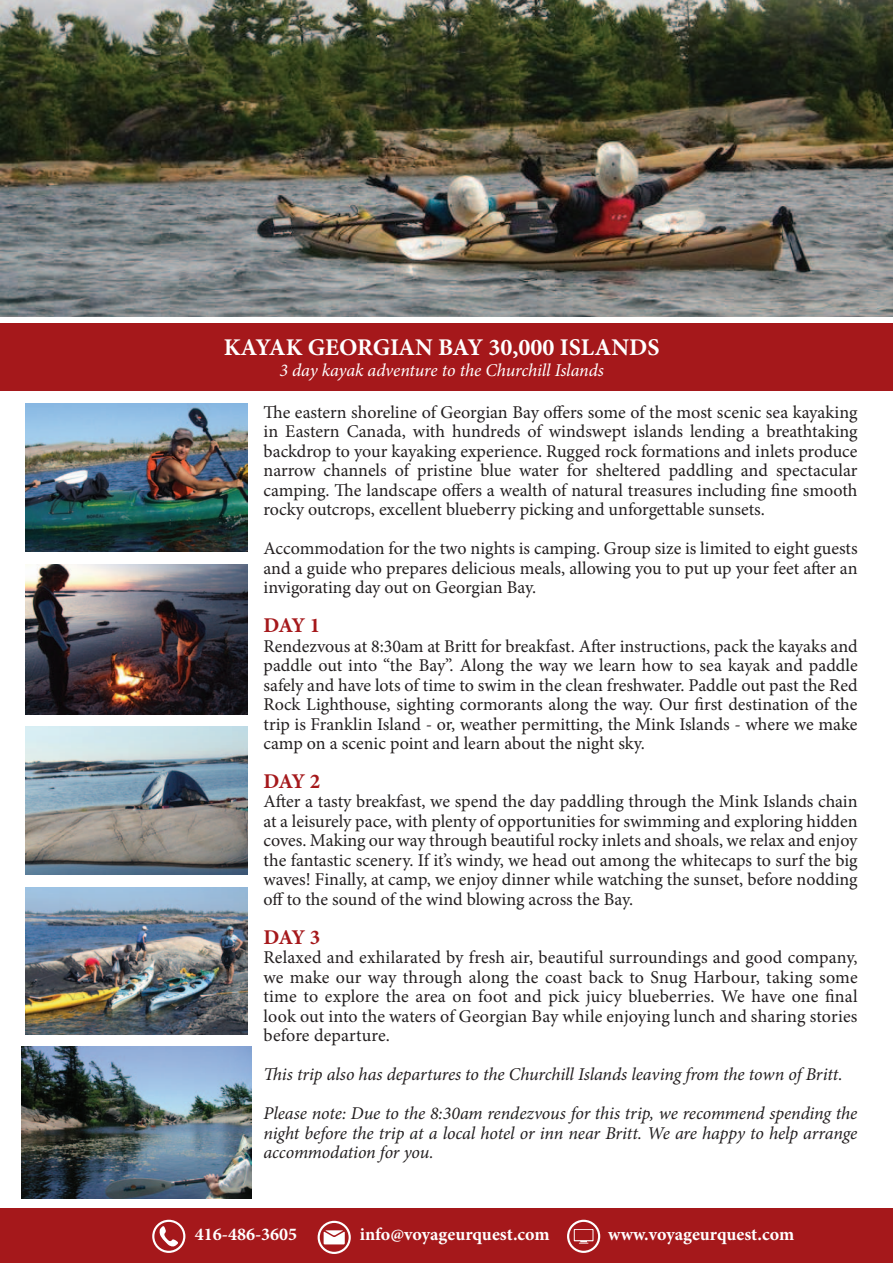
<style>
.page{position:relative;width:893px;height:1263px;background:#fff}
.page>*{position:absolute;margin:0;border:0;box-sizing:border-box;transform-origin:0 0}
.t1{font:700 24px "Minion Pro";color:#fff}
.t2{font:700 21px "Minion Pro";letter-spacing:-.07em;color:#a5181b}
.t3{font:18px/19.5px "Minion Pro";color:#231f20;text-align:justify}
.t4{font:italic 18px/39px "Minion Pro";letter-spacing:-.01em;color:#231f20}
.t5{font:700 18px "Minion Pro";color:#fff}
.t6{font:italic 18px "Minion Pro";letter-spacing:-.01em;color:#fff}
</style>
<div class="page">
<img style="left:1px;top:0;width:892px;height:316px">
<div style="left:1px;top:324px;width:892px;height:67px;background:#a5181b"></div>
<div style="left:1px;top:1209px;width:892px;height:54px;background:#a5181b"></div>
<img style="left:26px;top:727px;width:221px;height:147px">
<img style="left:26px;top:887px;width:221px;height:147px">
<img style="left:26px;top:404px;width:221px;height:148px">
<img style="left:26px;top:564px;width:221px;height:150px">
<svg style="left:152px;top:1220px;width:33px;height:33px"></svg>
<svg style="left:318px;top:1221px;width:33px;height:33px"></svg>
<svg style="left:567px;top:1220px;width:33px;height:33px"></svg>
<img style="left:21px;top:1046px;width:231px;height:152px">
<h1 class="t1" style="left:224px;top:331px;width:437px">KAYAK GEORGIAN BAY 30,000 ISLANDS</h1>
<p class="t6" style="left:280px;top:358px;width:326px">3 day kayak adventure to the Churchill Islands</p>
<p class="t3" style="left:264px;top:402px;width:596px">The eastern shoreline of Georgian Bay offers some of the most scenic sea kayaking in Eastern Canada, with hundreds of windswept islands lending a breathtaking backdrop to your kayaking experience. Rugged rock formations and inlets produce narrow channels of pristine blue water for sheltered paddling and spectacular camping. The landscape offers a wealth of natural treasures including fine smooth rocky outcrops, excellent blueberry picking and unforgettable sunsets.</p>
<p class="t3" style="left:264px;top:539px;width:596px">Accommodation for the two nights is camping. Group size is limited to eight guests and a guide who prepares delicious meals, allowing you to put up your feet after an invigorating day out on Georgian Bay.</p>
<p class="t2" style="left:264px;top:611px;width:58px">DAY 1</p>
<p class="t3" style="left:264px;top:636px;width:596px">Rendezvous at 8:30am at Britt for breakfast. After instructions, pack the kayaks and paddle out into “the Bay”. Along the way we learn how to sea kayak and paddle safely and have lots of time to swim in the clean freshwater. Paddle out past the Red Rock Lighthouse, sighting cormorants along the way. Our first destination of the trip is Franklin Island - or, weather permitting, the Mink Islands - where we make camp on a scenic point and learn about the night sky.</p>
<p class="t2" style="left:264px;top:766px;width:58px">DAY 2</p>
<p class="t3" style="left:264px;top:792px;width:596px">After a tasty breakfast, we spend the day paddling through the Mink Islands chain at a leisurely pace, with plenty of opportunities for swimming and exploring hidden coves. Making our way through beautiful rocky inlets and shoals, we relax and enjoy the fantastic scenery. If it’s windy, we head out among the whitecaps to surf the big waves! Finally, at camp, we enjoy dinner while watching the sunset, before nodding off to the sound of the wind blowing across the Bay.</p>
<p class="t2" style="left:264px;top:922px;width:58px">DAY 3</p>
<p class="t3" style="left:264px;top:948px;width:596px">Relaxed and exhilarated by fresh air, beautiful surroundings and good company, we make our way through along the coast back to Snug Harbour, taking some time to explore the area on foot and pick juicy blueberries. We have one final look out into the waters of Georgian Bay while enjoying lunch and sharing stories before departure.</p>
<p class="t4" style="left:264px;top:1055px;width:595px">This trip also has departures to the Churchill Islands leaving from the town of Britt.<br>Please note: Due to the 8:30am rendezvous for this trip, we recommend spending the</p>
<p class="t4" style="left:264px;top:1123px;width:595px;line-height:19.5px">night before the trip at a local hotel or inn near Britt. We are happy to help arrange accommodation for you.</p>
<p class="t5" style="left:195px;top:1221px;width:104px">416-486-3605</p>
<p class="t5" style="left:360px;top:1221px;width:191px">info@voyageurquest.com</p>
<p class="t5" style="left:608px;top:1221px;width:187px">www.voyageurquest.com</p>
</div>
